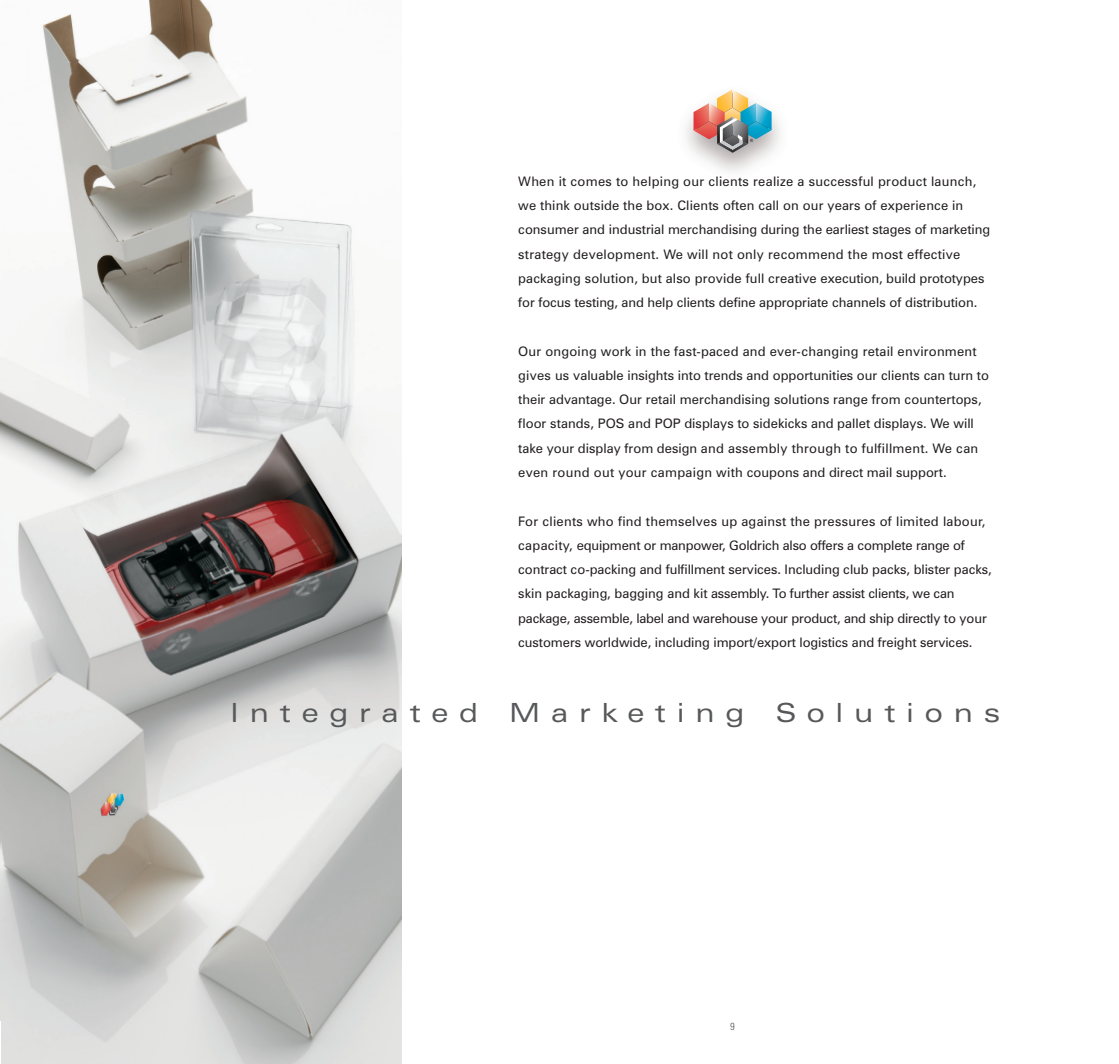
<style>
.page{position:relative;width:1119px;height:1064px;background:#fff}
.page>*{position:absolute;margin:0;border:0;box-sizing:border-box;transform-origin:0 0}
.t1{font:expanded 26.43px "Zurich BT";letter-spacing:.405em;color:#57585a}
.t2{font:13.12px/24.3px "Zurich BT";color:#231f20}
.t3{font:300 condensed 10.33px "Zurich BT";color:#54565a}
</style>
<div class="page">
<img style="left:0;top:0;width:401px;height:1063px">
<img style="left:686px;top:111px;width:94px;height:61px">
<svg style="left:693px;top:89px;width:78px;height:64px"></svg>
<p class="t2" style="left:518px;top:169px;width:473px">When it comes to helping our clients realize a successful product launch, we think outside the box. Clients often call on our years of experience in consumer and industrial merchandising during the earliest stages of marketing strategy development. We will not only recommend the most effective packaging solution, but also provide full creative execution, build prototypes for focus testing, and help clients define appropriate channels of distribution.</p>
<p class="t2" style="left:518px;top:338px;width:472px">Our ongoing work in the fast-paced and ever-changing retail environment gives us valuable insights into trends and opportunities our clients can turn to their advantage. Our retail merchandising solutions range from countertops, floor stands, POS and POP displays to sidekicks and pallet displays. We will take your display from design and assembly through to fulfillment. We can even round out your campaign with coupons and direct mail support.</p>
<p class="t2" style="left:518px;top:508px;width:475px">For clients who find themselves up against the pressures of limited labour, capacity, equipment or manpower, Goldrich also offers a complete range of contract co-packing and fulfillment services. Including club packs, blister packs, skin packaging, bagging and kit assembly. To further assist clients, we can package, assemble, label and warehouse your product, and ship directly to your customers worldwide, including import/export logistics and freight services.</p>
<h1 class="t1" style="left:230px;top:696px;width:771px">Integrated Marketing Solutions</h1>
<p class="t3" style="left:730px;top:1020px;width:6px">9</p>
</div>
